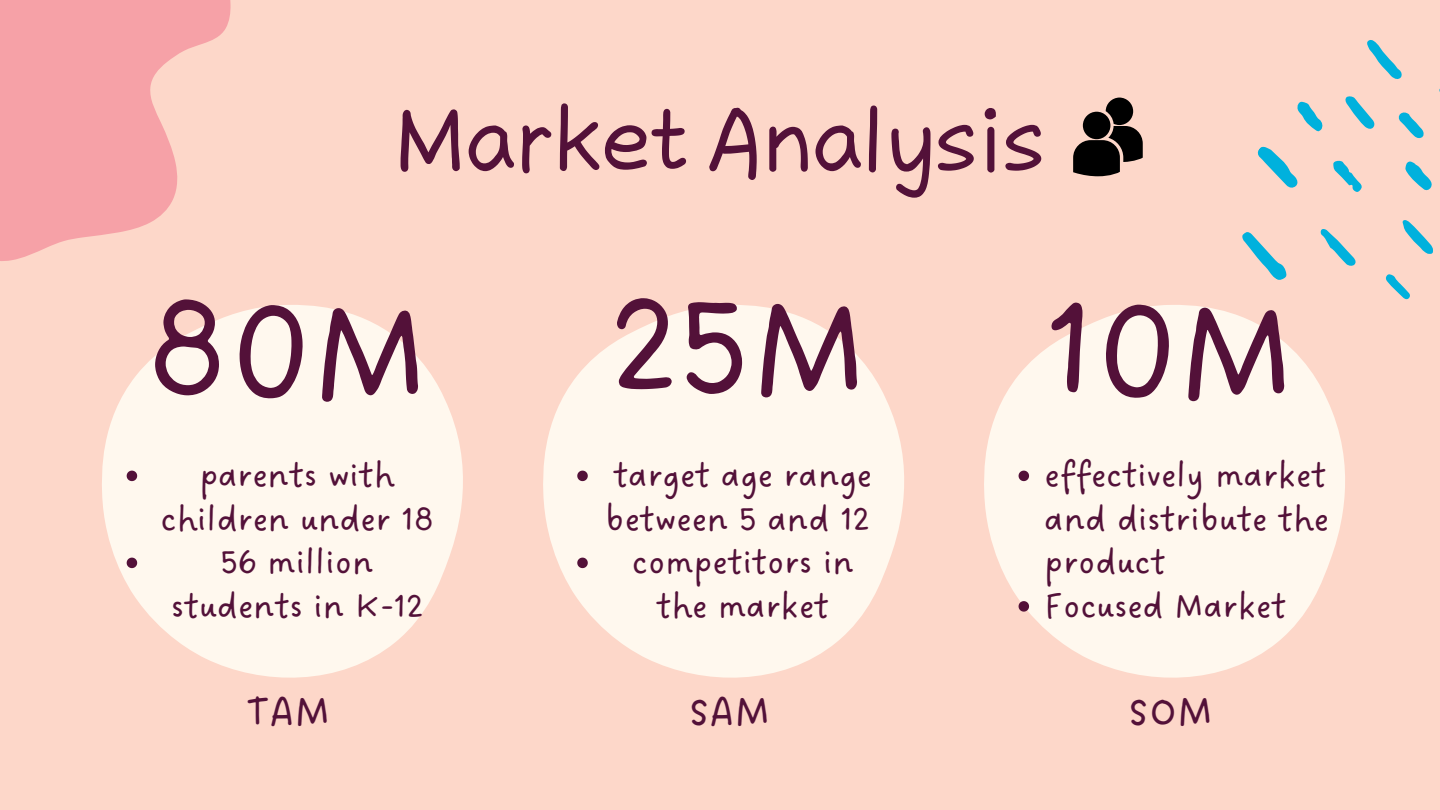
<style>
.page{position:relative;width:1440px;height:810px;background:#fdd7c9}
.page>*{position:absolute;margin:0;border:0;box-sizing:border-box;transform-origin:0 0}
.t1{font:150px "DO Sans Regular";color:#531139}
.t2{font:111px "DM Jacaranda";letter-spacing:-.02em;color:#531139}
.t3{font:45px "DO Sans Regular";color:#531139}
.t4{font:36.5px/43.5px "DO Sans Regular";color:#531139;text-align:center}
.s1{font-size:150.2px}
</style>
<div class="page">
<svg style="left:0;top:0;width:231px;height:261px;fill:#f6a1a7"></svg>
<svg style="left:1242px;top:232px;width:45px;height:48px"></svg>
<svg style="left:1257px;top:146px;width:41px;height:42px"></svg>
<svg style="left:1320px;top:229px;width:36px;height:37px"></svg>
<svg style="left:1402px;top:220px;width:31px;height:34px"></svg>
<svg style="left:1405px;top:161px;width:27px;height:30px"></svg>
<svg style="left:1297px;top:101px;width:26px;height:31px"></svg>
<svg style="left:1333px;top:160px;width:29px;height:32px"></svg>
<svg style="left:1345px;top:40px;width:95px;height:99px"></svg>
<svg style="left:1385px;top:274px;width:25px;height:26px"></svg>
<svg style="left:543px;top:305px;width:361px;height:373px;fill:#fff8ee"></svg>
<svg style="left:984px;top:305px;width:361px;height:373px;fill:#fff8ee"></svg>
<svg style="left:102px;top:305px;width:361px;height:373px;fill:#fff8ee"></svg>
<svg style="left:1073px;top:98px;width:70px;height:78px"></svg>
<svg style="left:127px;top:471px;width:10px;height:10px"></svg>
<svg style="left:127px;top:558px;width:10px;height:10px"></svg>
<svg style="left:577px;top:471px;width:11px;height:10px"></svg>
<svg style="left:577px;top:558px;width:11px;height:10px"></svg>
<svg style="left:1019px;top:471px;width:10px;height:10px"></svg>
<svg style="left:1019px;top:601px;width:10px;height:11px"></svg>
<h2 class="t2" style="left:393px;top:76px;width:655px">Market Analysis</h2>
<h1 class="t1" style="left:150px;top:235px;width:1152px;rotate:2deg"><span class="s1">80M</span> 25M 10M</h1>
<p class="t4" style="left:161px;top:455px;width:275px">parents with children under 18<br>56 million students in K-12</p>
<p class="t4" style="left:605px;top:455px;width:268px">target age range between 5 and 12 competitors in the market</p>
<p class="t4" style="left:1045px;top:455px;width:286px;text-align:left">effectively market and distribute the product<br>Focused Market</p>
<p class="t3" style="left:246px;top:686px;width:86px">TAM</p>
<p class="t3" style="left:689px;top:686px;width:83px">SAM</p>
<p class="t3" style="left:1128px;top:686px;width:87px">SOM</p>
</div>
